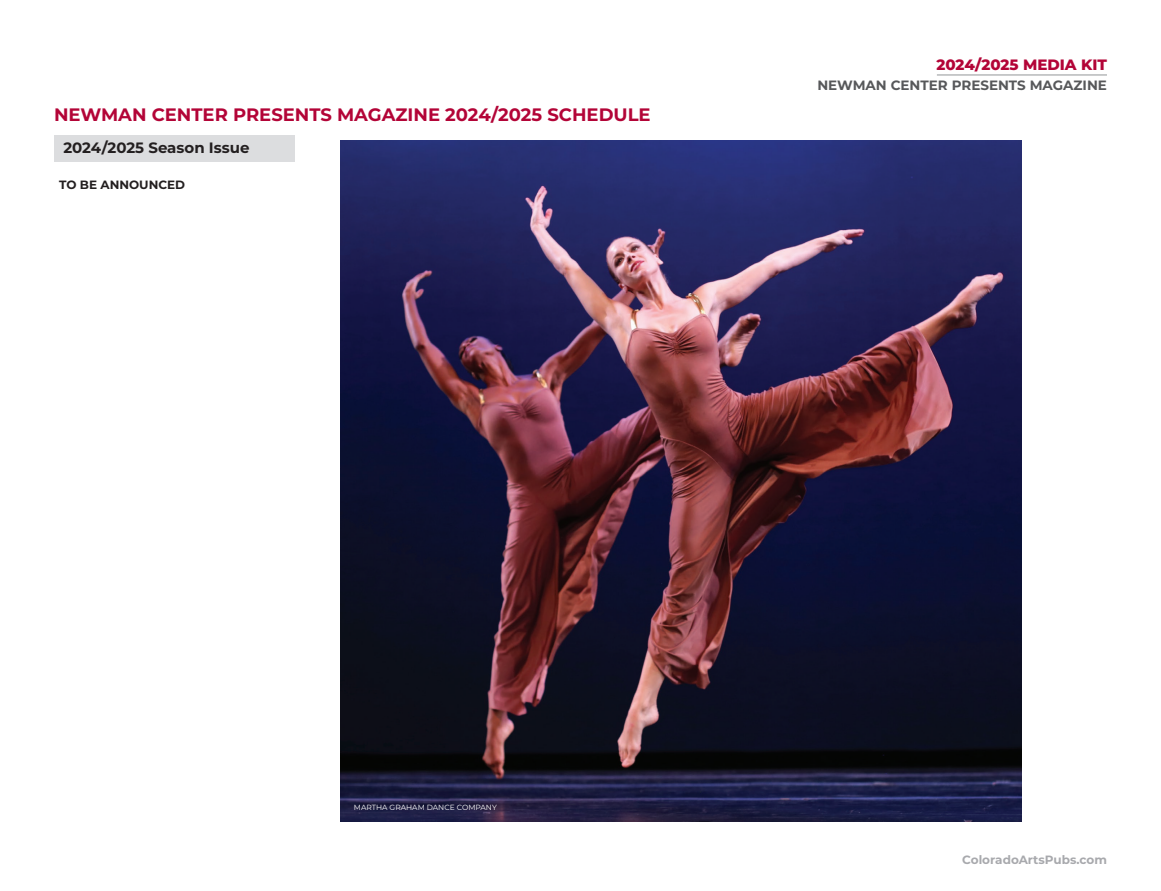
<style>
.page{position:relative;width:1161px;height:891px;background:#fff}
.page>*{position:absolute;margin:0;border:0;box-sizing:border-box;transform-origin:0 0}
.t1{font:700 18px "Montserrat";color:#b30437}
.t2{font:700 15px "Montserrat";color:#231f20}
.t3{font:800 15px "Montserrat";color:#b30437}
.t4{font:700 13.5px "Montserrat";color:#57585a}
.t5{font:700 12px "Montserrat";color:#a8a9ad}
.t6{font:700 12px "Montserrat";color:#231f20}
.t7{font:7.5px "Montserrat";color:#fff}
</style>
<div class="page">
<div style="left:54px;top:135px;width:241px;height:27px;background:#dcdddf"></div>
<img style="left:340px;top:140px;width:682px;height:681px">
<hr style="left:937px;top:75px;width:170px;height:1px;background:#939598">
<p class="t1" style="left:54px;top:101px;width:598px">NEWMAN CENTER PRESENTS MAGAZINE 2024/2025 SCHEDULE</p>
<p class="t2" style="left:63px;top:137px;width:188px">2024/2025 Season Issue</p>
<p class="t6" style="left:59px;top:177px;width:128px">TO BE ANNOUNCED</p>
<p class="t3" style="left:936px;top:53px;width:172px">2024/2025 MEDIA KIT</p>
<p class="t4" style="left:817px;top:75px;width:291px">NEWMAN CENTER PRESENTS MAGAZINE</p>
<p class="t7" style="left:354px;top:802px;width:144px">MARTHA GRAHAM DANCE COMPANY</p>
<p class="t5" style="left:962px;top:851px;width:146px">ColoradoArtsPubs.com</p>
</div>
